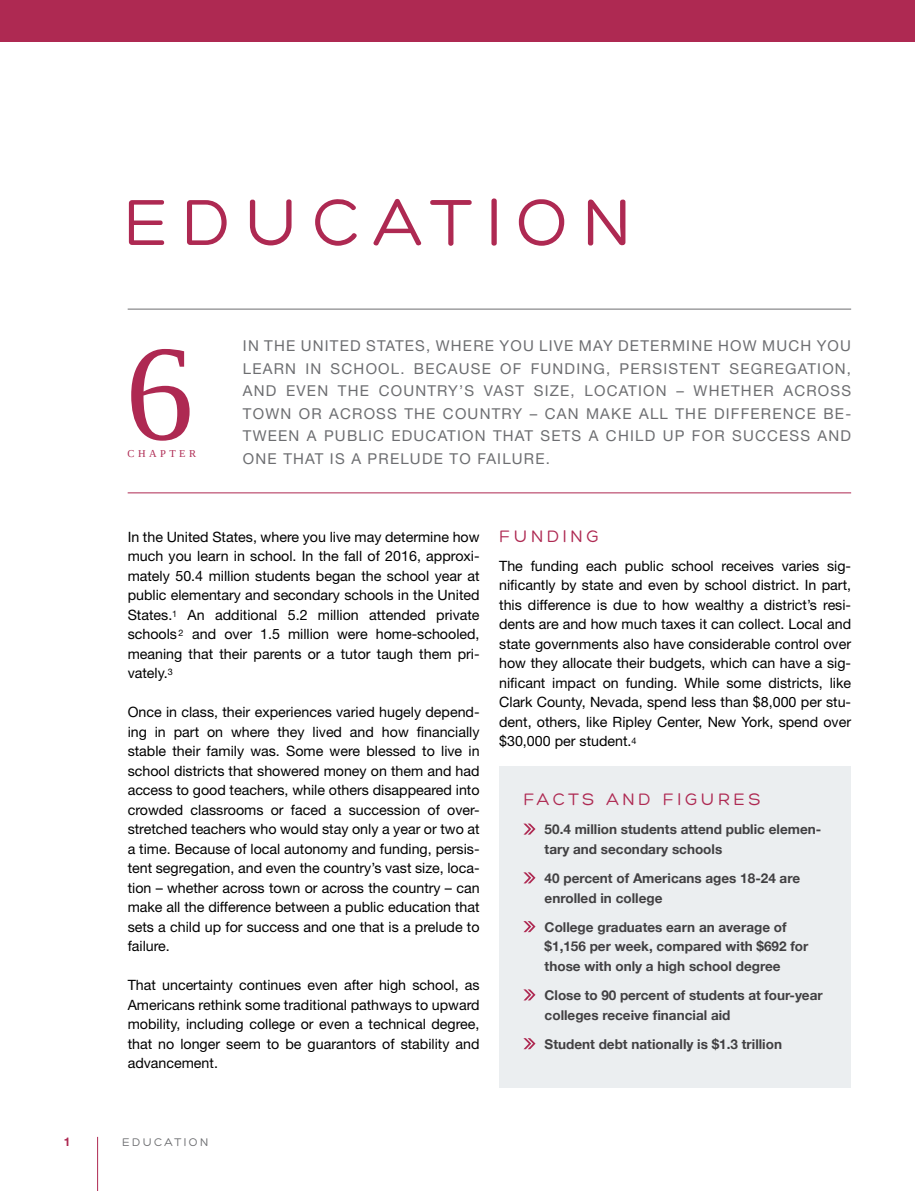
<style>
.page{position:relative;width:915px;height:1191px;background:#fff}
.page>*{position:absolute;margin:0;border:0;box-sizing:border-box;transform-origin:0 0}
.t1{font:136.5px "Tinos";color:#ae2952}
.t2{font:70.5px "Hero";letter-spacing:.2em;color:#ae2952}
.t3{font:18px "Hero";letter-spacing:.2em;color:#ae2952}
.t4{font:15px/22.5px "Helvetica Neue LT Std";letter-spacing:.08em;color:#6d6e71}
.t5{font:14.25px/19.5px "Helvetica Neue LT Std";color:#000;text-align:justify}
.t6{font:700 13.5px/19.5px "Helvetica Neue";color:#414042}
.t7{font:12px "Hero";letter-spacing:.2em;color:#6d6e71}
.t8{font:700 12px "Helvetica Neue";color:#ae2952}
.t9{font:10.5px "Tinos";letter-spacing:.325em;color:#ae2952}
</style>
<div class="page">
<hr style="left:97px;top:1136px;width:1px;height:55px;background:#ae2952">
<div style="left:0;top:0;width:914px;height:42px;background:#ae2952"></div>
<hr style="left:128px;top:492px;width:722px;height:1px;background:#ae2952">
<hr style="left:128px;top:309px;width:722px;height:1px;background:#6d6e71">
<div style="left:499px;top:766px;width:351px;height:321px;background:#ebeef0"></div>
<svg style="left:523px;top:823px;width:12px;height:11px"></svg>
<svg style="left:523px;top:872px;width:12px;height:11px"></svg>
<svg style="left:523px;top:921px;width:12px;height:11px"></svg>
<svg style="left:523px;top:989px;width:12px;height:11px"></svg>
<svg style="left:523px;top:1038px;width:12px;height:11px"></svg>
<h2 class="t2" style="left:123px;top:186px;width:509px">E DUCATION</h2>
<h1 class="t1" style="left:125px;top:305px;width:70px">6</h1>
<p class="t9" style="left:128px;top:447px;width:70px">CHAPTER</p>
<p class="t4" style="left:243px;top:334px;width:609px">In the United States, where you live may determi ne how much you learn i n school. Because of fu ndi ng, persistent segregation, and even the cou ntry’s vast size, locati on – whether across town or across the cou ntry – can make all the di fference be&shy;tween a public education that sets a chi ld u p for success and one that is a prelu de to fai lu re.</p>
<p class="t5" style="left:128px;top:526px;width:353px">In the United States, where you live may determine how much you learn in school. In the fall of 2016, approxi&shy;mately 50.4 million students began the school year at public elementary and secondary schools in the United States.<sup>1</sup> An additional 5.2 million attended private schools <sup>2</sup> and over 1.5 million were home-schooled, meaning that their parents or a tutor taugh them pri&shy;vately.<sup>3</sup></p>
<p class="t5" style="left:128px;top:702px;width:353px">Once in class, their experiences varied hugely depend&shy;ing in part on where they lived and how financially stable their family was. Some were blessed to live in school districts that showered money on them and had access to good teachers, while others disappeared into crowded classrooms or faced a succession of over&shy;stretched teachers who would stay only a year or two at a time. Because of local autonomy and funding, persis&shy;tent segregation, and even the country’s vast size, loca&shy;tion – whether across town or across the country – can make all the difference between a public education that sets a child up for success and one that is a prelude to failure.</p>
<p class="t5" style="left:128px;top:975px;width:353px">That uncertainty continues even after high school, as Americans rethink some traditional pathways to upward mobility, including college or even a technical degree, that no longer seem to be guarantors of stability and advancement.</p>
<p class="t3" style="left:499px;top:526px;width:101px">FUNDING</p>
<p class="t5" style="left:499px;top:556px;width:353px">The funding each public school receives varies sig&shy;nificantly by state and even by school district. In part, this difference is due to how wealthy a district’s resi&shy;dents are and how much taxes it can collect. Local and state governments also have considerable control over how they allocate their budgets, which can have a sig&shy;nificant impact on funding. While some districts, like Clark County, Nevada, spend less than $8,000 per stu&shy;dent, others, like Ripley Center, New York, spend over $30,000 per student.<sup>4</sup></p>
<p class="t3" style="left:523px;top:790px;width:238px">FACTS AND FIGURES</p>
<p class="t6" style="left:544px;top:819px;width:278px">50.4 million students attend public elemen&shy;tary and secondary schools</p>
<p class="t6" style="left:544px;top:868px;width:257px">40 percent of Americans ages 18-24 are enrolled in college</p>
<p class="t6" style="left:544px;top:917px;width:265px">College graduates earn an average of $1,156 per week, compared with $692 for those with only a high school degree</p>
<p class="t6" style="left:544px;top:985px;width:279px">Close to 90 percent of students at four-year colleges receive financial aid</p>
<p class="t6" style="left:544px;top:1034px;width:239px">Student debt nationally is $1.3 trillion</p>
<p class="t8" style="left:64px;top:1134px;width:8px">1</p>
<p class="t7" style="left:122px;top:1136px;width:88px">EDUCATION</p>
</div>
